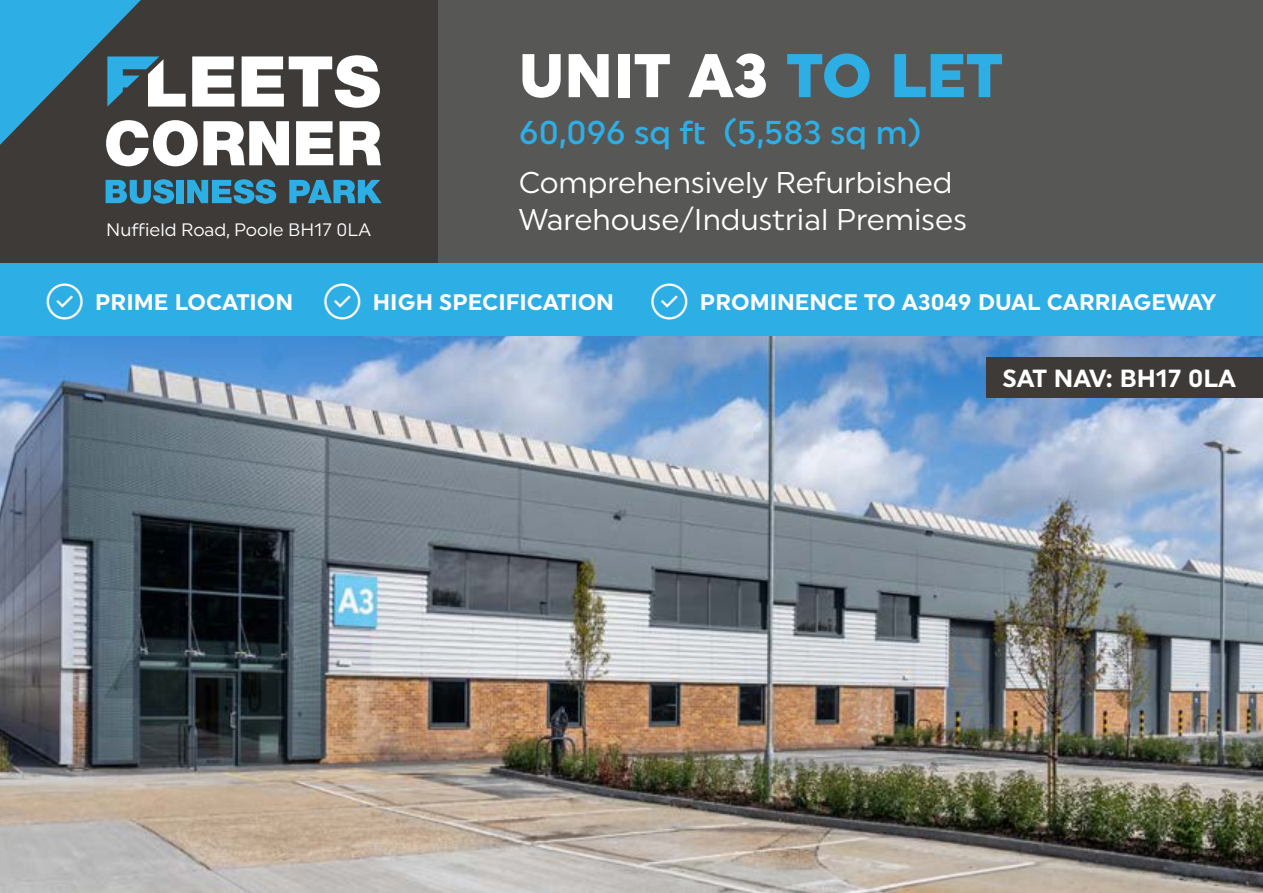
<style>
.page{position:relative;width:1263px;height:893px;background:#fff}
.page>*{position:absolute;margin:0;border:0;box-sizing:border-box;transform-origin:0 0}
.t1{font:900 61.5px "Uniform";color:#fff}
.t2{font:500 33px "Uniform";color:#2dafe6}
.t3{font:30px/37.5px "Uniform";color:#fff}
.t4{font:700 24.75px "Uniform";color:#fff}
.t5{font:700 22.5px "Uniform";color:#fff}
.t6{font:18px "Uniform";color:#fff}
.s1{color:#2dafe6}
</style>
<div class="page">
<div style="left:0;top:0;width:1263px;height:264px;background:#3e3a37"></div>
<img style="left:0;top:336px;width:1263px;height:557px">
<div style="left:438px;top:0;width:825px;height:264px;background:#575756"></div>
<div style="left:0;top:264px;width:1263px;height:72px;background:#2dafe6"></div>
<div style="left:986px;top:357px;width:277px;height:41px;background:#3e3a37"></div>
<svg style="left:106px;top:179px;width:68px;height:25px"></svg>
<div style="left:176px;top:180px;width:7px;height:23px;background:#2dafe6"></div>
<svg style="left:187px;top:179px;width:89px;height:25px"></svg>
<svg style="left:289px;top:180px;width:93px;height:23px"></svg>
<svg style="left:0;top:0;width:381px;height:166px"></svg>
<p class="t6" style="left:106px;top:219px;width:266px">Nuffield Road, Poole BH17 0LA</p>
<h1 class="t1" style="left:519px;top:39px;width:485px">UNIT A3 <span class="s1">TO LET</span></h1>
<h2 class="t2" style="left:519px;top:112px;width:404px">60,096 sq ft (5,583 sq m)</h2>
<h3 class="t3" style="left:519px;top:163px;width:450px">Comprehensively Refurbished<br>Warehouse/Industrial Premises</h3>
<p class="t5" style="left:47px;top:289px;width:1171px">★ PRIME LOCATION ★ HIGH SPECIFICATION ★ PROMINENCE TO A3049 DUAL CARRIAGEWAY</p>
<p class="t4" style="left:1002px;top:363px;width:235px">SAT NAV: BH17 0LA</p>
</div>
